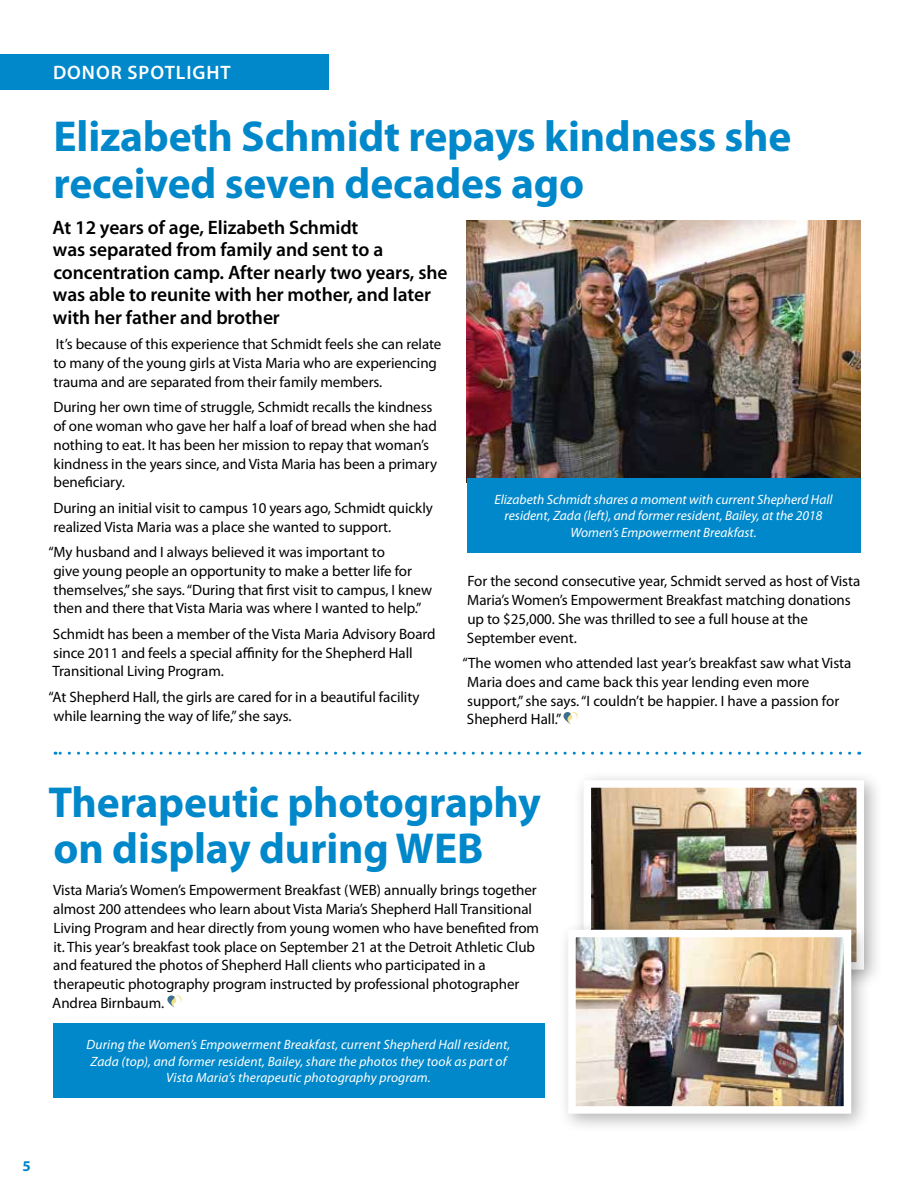
<style>
.page{position:relative;width:918px;height:1188px;background:#fff}
.page>*{position:absolute;margin:0;border:0;box-sizing:border-box;transform-origin:0 0}
.t1{font:700 43.5px/46.5px "Myriad Pro";letter-spacing:-.005em;color:#0088ca}
.t2{font:600 19.5px/22.5px "Myriad Pro";letter-spacing:-.005em;color:#000}
.t3{font:600 19.5px "Myriad Pro";letter-spacing:.05em;color:#fff}
.t4{font:15px/18.8px "Myriad Pro";letter-spacing:-.005em;color:#000}
.t5{font:700 15px "Myriad Pro";color:#0088ca}
.t6{font:italic 13.5px/16.5px "Myriad Pro";letter-spacing:.005em;color:#fff;text-align:center}
</style>
<div class="page">
<div style="left:0;top:54px;width:329px;height:35px;background:#0088ca"></div>
<svg style="left:55px;top:752px;width:795px;height:3px"></svg>
<svg style="left:563px;top:712px;width:15px;height:12px"></svg>
<img style="left:467px;top:220px;width:393px;height:258px">
<div style="left:467px;top:478px;width:393px;height:74px;background:#0088ca"></div>
<svg style="left:167px;top:995px;width:15px;height:13px"></svg>
<div style="left:573px;top:770px;width:311px;height:220px;background:#000;opacity:.3"></div>
<img style="left:593px;top:789px;width:262px;height:130px">
<div style="left:584px;top:780px;width:280px;height:190px;border:8px solid #fff"></div>
<div style="left:558px;top:919px;width:313px;height:215px;background:#000;opacity:.3"></div>
<img style="left:577px;top:939px;width:265px;height:166px">
<div style="left:568px;top:930px;width:283px;height:184px;border:8px solid #fff"></div>
<div style="left:53px;top:1024px;width:491px;height:74px;background:#0088ca"></div>
<h2 class="t3" style="left:53px;top:60px;width:179px">DONOR SPOTLIGHT</h2>
<h1 class="t1" style="left:53px;top:112px;width:740px">Elizabeth Schmidt repays kindness she received seven decades ago</h1>
<h2 class="t2" style="left:53px;top:216px;width:396px">At 12 years of age, Elizabeth Schmidt<br>was separated from family and sent to a concentration camp. After nearly two years, she was able to reunite with her mother, and later with her father and brother</h2>
<p class="t4" style="left:54px;top:335px;width:389px">It’s because of this experience that Schmidt feels she can relate to many of the young girls at Vista Maria who are experiencing trauma and are separated from their family members.</p>
<p class="t4" style="left:53px;top:398px;width:385px">During her own time of struggle, Schmidt recalls the kindness of one woman who gave her half a loaf of bread when she had nothing to eat. It has been her mission to repay that woman’s kindness in the years since, and Vista Maria has been a primary beneficiary.</p>
<p class="t4" style="left:53px;top:498px;width:381px">During an initial visit to campus 10 years ago, Schmidt quickly realized Vista Maria was a place she wanted to support.</p>
<p class="t4" style="left:53px;top:543px;width:380px;text-indent:-5px">“My husband and I always believed it was important to<br>give young people an opportunity to make a better life for themselves,” she says. “During that first visit to campus, I knew then and there that Vista Maria was where I wanted to help.”</p>
<p class="t4" style="left:52px;top:624px;width:385px">Schmidt has been a member of the Vista Maria Advisory Board since 2011 and feels a special affinity for the Shepherd Hall<br>Transitional Living Program.</p>
<p class="t4" style="left:54px;top:687px;width:368px;text-indent:-5px">“At Shepherd Hall, the girls are cared for in a beautiful facility while learning the way of life,” she says.</p>
<p class="t6" style="left:494px;top:491px;width:340px">Elizabeth Schmidt shares a moment with current Shepherd Hall resident, Zada (left), and former resident, Bailey, at the 2018<br>Women’s Empowerment Breakfast.</p>
<p class="t4" style="left:467px;top:572px;width:395px">For the second consecutive year, Schmidt served as host of Vista Maria’s Women’s Empowerment Breakfast matching donations up to $25,000. She was thrilled to see a full house at the September event.</p>
<p class="t4" style="left:467px;top:654px;width:386px;text-indent:-5px">“The women who attended last year’s breakfast saw what Vista Maria does and came back this year lending even more support,” she says. “I couldn’t be happier. I have a passion for Shepherd Hall.”</p>
<h1 class="t1" style="left:49px;top:777px;width:494px">Therapeutic photography on display during WEB</h1>
<p class="t4" style="left:52px;top:881px;width:488px">Vista Maria’s Women’s Empowerment Breakfast (WEB) annually brings together almost 200 attendees who learn about Vista Maria’s Shepherd Hall Transitional Living Program and hear directly from young women who have benefited from it. This year’s breakfast took place on September 21 at the Detroit Athletic Club and featured the photos of Shepherd Hall clients who participated in a therapeutic photography program instructed by professional photographer Andrea Birnbaum.</p>
<p class="t6" style="left:87px;top:1036px;width:425px">During the Women’s Empowerment Breakfast, current Shepherd Hall resident,<br>Zada (top), and former resident, Bailey, share the photos they took as part of<br>Vista Maria’s therapeutic photography program.</p>
<p class="t5" style="left:22px;top:1156px;width:10px">5</p>
</div>
